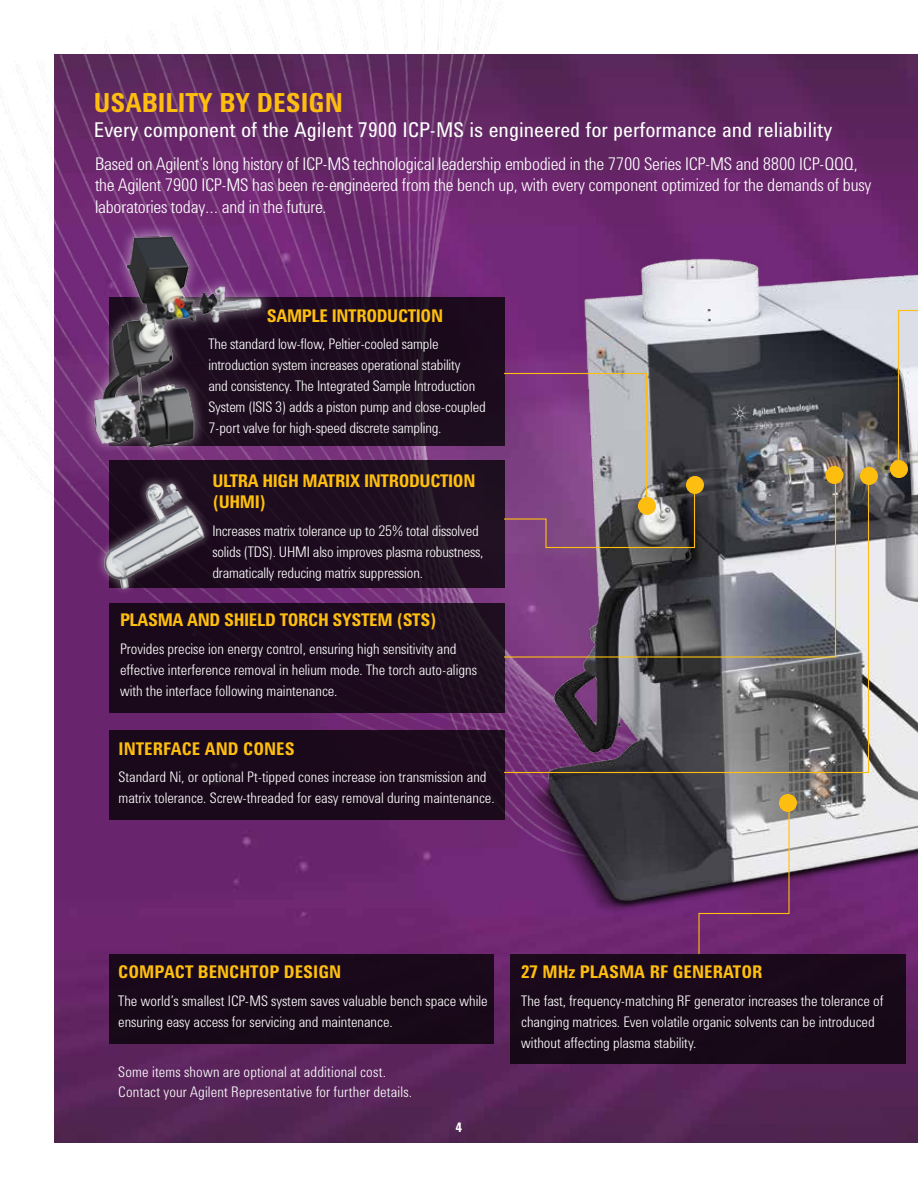
<style>
.page{position:relative;width:918px;height:1188px;background:#fff}
.page>*{position:absolute;margin:0;border:0;box-sizing:border-box;transform-origin:0 0}
.t1{font:700 27px "Agilent Condensed CFF";color:#febe10}
.t2{font:21px "Agilent Condensed CFF";color:#fff}
.t3{font:300 18px/21.6px "Agilent Condensed CFF";letter-spacing:-.01em;color:#fff}
.t4{font:700 18px/21.6px "Agilent Condensed CFF";letter-spacing:-.02em;color:#febe10}
.t5{font:700 18px "Agilent Condensed CFF";color:#febe10}
.t6{font:300 15px/21px "Agilent Condensed CFF";color:#fff}
.t7{font:700 13.5px "Agilent Condensed CFF";color:#fff}
</style>
<div class="page">
<img style="left:0;top:0;width:918px;height:1141px">
<img style="left:478px;top:216px;width:440px;height:747px">
<div style="left:510px;top:954px;width:396px;height:110px;background:#19091a"></div>
<div style="left:109px;top:297px;width:396px;height:149px;background:#1d0c1e"></div>
<div style="left:109px;top:460px;width:396px;height:128px;background:#1e0d1f"></div>
<div style="left:109px;top:603px;width:396px;height:109px;background:#1c091d"></div>
<div style="left:109px;top:730px;width:396px;height:90px;background:#1a091b"></div>
<div style="left:109px;top:954px;width:385px;height:90px;background:#19091a"></div>
<div style="left:82px;top:223px;width:191px;height:235px;background:#fff;opacity:.6"></div>
<img style="left:85px;top:217px;width:182px;height:252px">
<svg style="left:503px;top:372px;width:193px;height:101px;background:#826485"></svg>
<svg style="left:503px;top:474px;width:367px;height:300px;background:#716172"></svg>
<svg style="left:896px;top:309px;width:22px;height:161px"></svg>
<svg style="left:698px;top:800px;width:93px;height:154px;background:#856483"></svg>
<img style="left:94px;top:467px;width:118px;height:136px">
<div style="left:686px;top:476px;width:18px;height:18px;background:#febe10;border-radius:50%"></div>
<div style="left:825px;top:466px;width:18px;height:18px;background:#febe10;border-radius:50%"></div>
<div style="left:860px;top:467px;width:18px;height:18px;background:#febe10;border-radius:50%"></div>
<div style="left:890px;top:460px;width:18px;height:18px;background:#febe10;border-radius:50%"></div>
<div style="left:638px;top:497px;width:18px;height:18px;background:#febe10;border-radius:50%"></div>
<div style="left:779px;top:794px;width:18px;height:18px;background:#febe10;border-radius:50%"></div>
<h1 class="t1" style="left:94px;top:82px;width:251px">USABILITY BY DESIGN</h1>
<h2 class="t2" style="left:94px;top:114px;width:740px">Every component of the Agilent 7900 ICP-MS is engineered for performance and reliability</h2>
<p class="t3" style="left:95px;top:151px;width:778px">Based on Agilent’s long history of ICP-MS technological leadership embodied in the 7700 Series ICP-MS and 8800 ICP-QQQ, the Agilent 7900 ICP-MS has been re-engineered from the bench up, with every component optimized for the demands of busy laboratories today… and in the future.</p>
<p class="t4" style="left:267px;top:304px;width:178px">SAMPLE INTRODUCTION</p>
<p class="t6" style="left:208px;top:333px;width:279px">The standard low-flow, Peltier-cooled sample introduction system increases operational stability<br>and consistency. The Integrated Sample Introduction System (ISIS 3) adds a piston pump and close-coupled 7-port valve for high-speed discrete sampling.</p>
<p class="t4" style="left:212px;top:469px;width:265px">ULTRA HIGH MATRIX INTRODUCTION (UHMI)</p>
<p class="t6" style="left:212px;top:519px;width:273px">Increases matrix tolerance up to 25% total dissolved solids (TDS). UHMI also improves plasma robustness, dramatically reducing matrix suppression.</p>
<p class="t4" style="left:120px;top:609px;width:318px">PLASMA AND SHIELD TORCH SYSTEM (STS)</p>
<p class="t6" style="left:120px;top:637px;width:358px">Provides precise ion energy control, ensuring high sensitivity and effective interference removal in helium mode. The torch auto-aligns with the interface following maintenance.</p>
<p class="t5" style="left:119px;top:735px;width:178px">INTERFACE AND CONES</p>
<p class="t6" style="left:119px;top:765px;width:378px">Standard Ni, or optional Pt-tipped cones increase ion transmission and matrix tolerance. Screw-threaded for easy removal during maintenance.</p>
<p class="t5" style="left:118px;top:959px;width:224px">COMPACT BENCHTOP DESIGN</p>
<p class="t6" style="left:118px;top:989px;width:371px">The world’s smallest ICP-MS system saves valuable bench space while ensuring easy access for servicing and maintenance.</p>
<p class="t6" style="left:118px;top:1061px;width:295px;line-height:19.5px">Some items shown are optional at additional cost.<br>Contact your Agilent Representative for further details.</p>
<p class="t7" style="left:456px;top:1117px;width:8px">4</p>
<p class="t5" style="left:521px;top:959px;width:243px">27 MHz PLASMA RF GENERATOR</p>
<p class="t6" style="left:521px;top:989px;width:364px">The fast, frequency-matching RF generator increases the tolerance of changing matrices. Even volatile organic solvents can be introduced without affecting plasma stability.</p>
</div>
